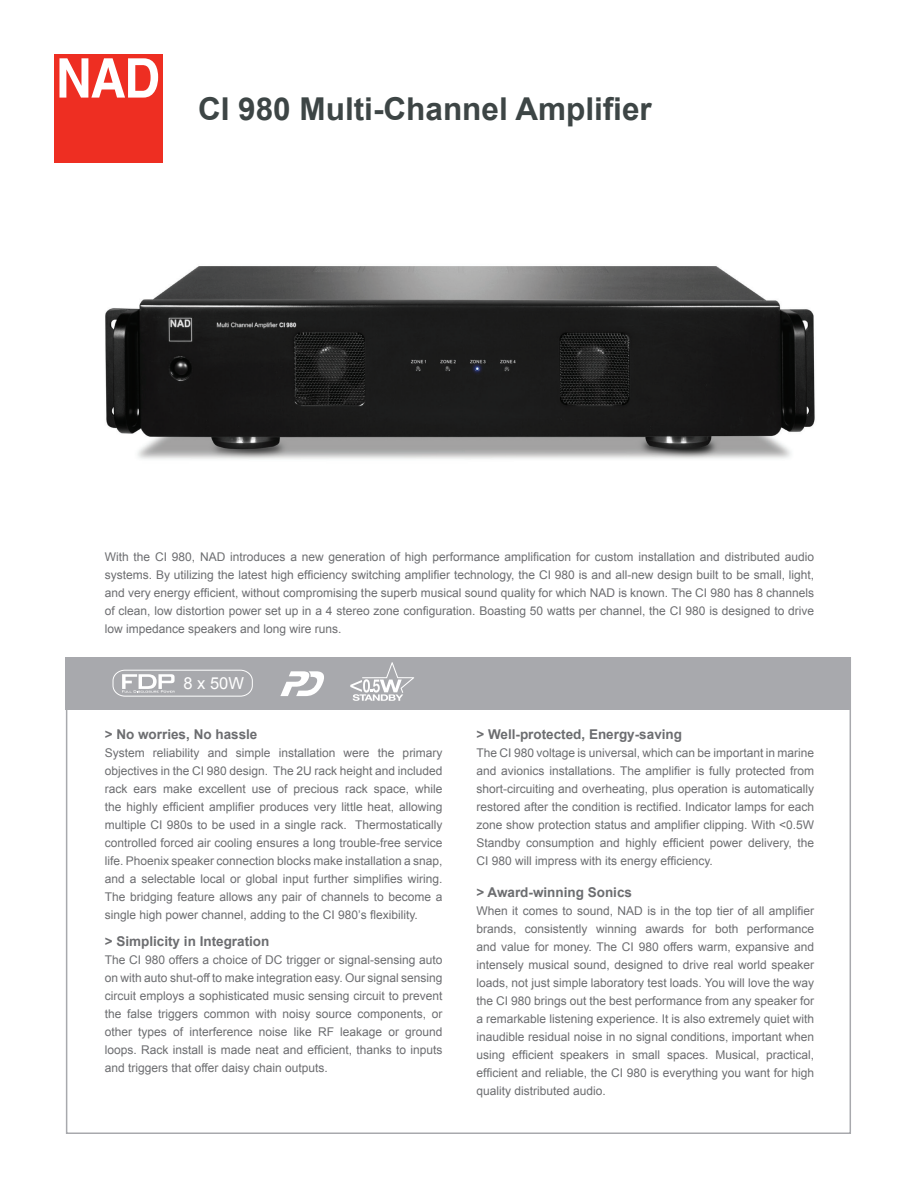
<style>
.page{position:relative;width:918px;height:1188px;background:#fff}
.page>*{position:absolute;margin:0;border:0;box-sizing:border-box;transform-origin:0 0}
.t1{font:700 31.5px "Arial";color:#3d4545}
.t2{font:16.5px "Arial";color:#fff}
.t3{font:700 13.5px "Arial";color:#6c6d70}
.t4{font:12px/18px "Arial";color:#6c6d70;text-align:justify}
</style>
<div class="page">
<div style="left:66px;top:657px;width:785px;height:53px;background:#a8a9ad"></div>
<div style="left:66px;top:657px;width:785px;height:477px;border:2px solid #a8a9ad"></div>
<div style="left:54px;top:54px;width:108px;height:108px;background:#ee2e22"></div>
<svg style="left:59px;top:58px;width:99px;height:40px"></svg>
<svg style="left:113px;top:670px;width:140px;height:27px"></svg>
<svg style="left:280px;top:671px;width:44px;height:25px"></svg>
<svg style="left:350px;top:662px;width:64px;height:39px"></svg>
<img style="left:105px;top:266px;width:710px;height:193px">
<h1 class="t1" style="left:198px;top:88px;width:455px">CI 980 Multi-Channel Amplifier</h1>
<p class="t4" style="left:105px;top:548px;width:711px">With the CI 980, NAD introduces a new generation of high performance amplification for custom installation and distributed audio systems. By utilizing the latest high efficiency switching amplifier technology, the CI 980 is and all-new design built to be small, light, and very energy efficient, without compromising the superb musical sound quality for which NAD is known. The CI 980 has 8 channels of clean, low distortion power set up in a 4 stereo zone configuration. Boasting 50 watts per channel, the CI 980 is designed to drive low impedance speakers and long wire runs.</p>
<h2 class="t2" style="left:183px;top:672px;width:62px">8 x 50W</h2>
<p class="t3" style="left:105px;top:725px;width:154px">&gt; No worries, No hassle</p>
<p class="t4" style="left:105px;top:744px;width:339px">System reliability and simple installation were the primary objectives in the CI 980 design. The 2U rack height and included rack ears make excellent use of precious rack space, while the highly efficient amplifier produces very little heat, allowing multiple CI 980s to be used in a single rack. Thermostatically controlled forced air cooling ensures a long trouble-free service life. Phoenix speaker connection blocks make installation a snap, and a selectable local or global input further simplifies wiring.<br>The bridging feature allows any pair of channels to become a single high power channel, adding to the CI 980’s flexibility.</p>
<p class="t3" style="left:105px;top:932px;width:166px">&gt; Simplicity in Integration</p>
<p class="t4" style="left:105px;top:951px;width:339px">The CI 980 offers a choice of DC trigger or signal-sensing auto on with auto shut-off to make integration easy. Our signal sensing circuit employs a sophisticated music sensing circuit to prevent the false triggers common with noisy source components, or other types of interference noise like RF leakage or ground loops. Rack install is made neat and efficient, thanks to inputs and triggers that offer daisy chain outputs.</p>
<p class="t3" style="left:476px;top:725px;width:207px">&gt; Well-protected, Energy-saving</p>
<p class="t4" style="left:476px;top:744px;width:339px">The CI 980 voltage is universal, which can be important in marine and avionics installations. The amplifier is fully protected from short-circuiting and overheating, plus operation is automatically restored after the condition is rectified. Indicator lamps for each zone show protection status and amplifier clipping. With &lt;0.5W Standby consumption and highly efficient power delivery, the CI 980 will impress with its energy efficiency.</p>
<p class="t3" style="left:476px;top:884px;width:157px">&gt; Award-winning Sonics</p>
<p class="t4" style="left:476px;top:902px;width:339px">When it comes to sound, NAD is in the top tier of all amplifier brands, consistently winning awards for both performance and value for money. The CI 980 offers warm, expansive and intensely musical sound, designed to drive real world speaker loads, not just simple laboratory test loads. You will love the way the CI 980 brings out the best performance from any speaker for a remarkable listening experience. It is also extremely quiet with inaudible residual noise in no signal conditions, important when using efficient speakers in small spaces. Musical, practical, efficient and reliable, the CI 980 is everything you want for high quality distributed audio.</p>
</div>
